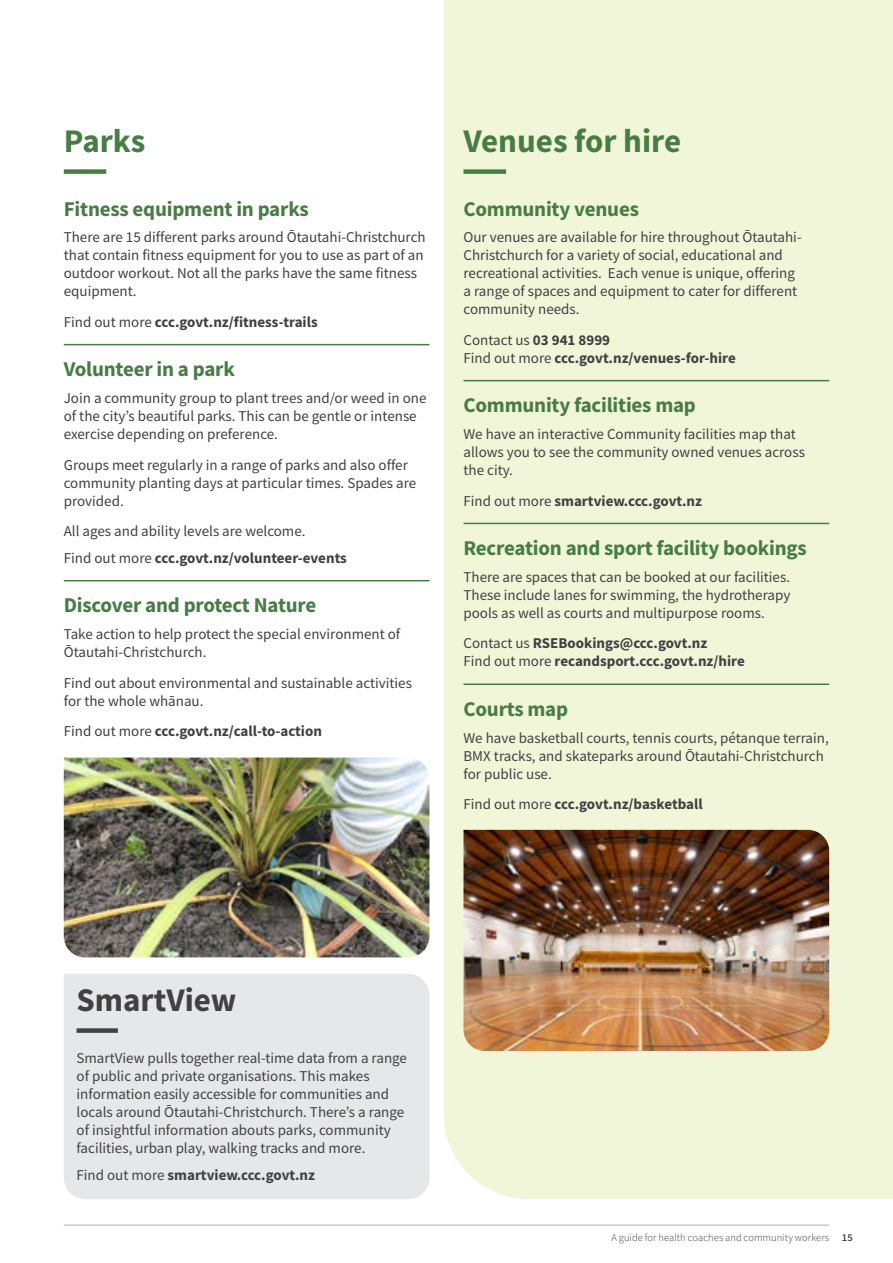
<style>
.page{position:relative;width:893px;height:1263px;background:#fff}
.page>*{position:absolute;margin:0;border:0;box-sizing:border-box;transform-origin:0 0}
.t1{font:700 33px "Source Sans Pro";color:#477d45}
.t2{font:700 33px "Source Sans Pro";color:#414042}
.t3{font:700 21px "Source Sans Pro";letter-spacing:-.01em;color:#477d45}
.t4{font:15px/18px "Source Sans Pro";color:#414042}
.t5{font:700 15px/18px "Source Sans Pro";color:#414042}
.t6{font:300 10.5px "Source Sans Pro";letter-spacing:.005em;color:#414042}
.s1{font-weight:400}
.s2{font-weight:700}
.s3{font-weight:600}
</style>
<div class="page">
<div style="left:444px;top:0;width:449px;height:1199px;background:#f2f6d9"></div>
<div style="left:64px;top:169px;width:42px;height:5px;background:#477d45"></div>
<div style="left:463px;top:169px;width:43px;height:5px;background:#477d45"></div>
<hr style="left:64px;top:344px;width:365px;height:1px;background:#477d45">
<hr style="left:64px;top:580px;width:365px;height:1px;background:#477d45">
<hr style="left:463px;top:380px;width:366px;height:1px;background:#477d45">
<hr style="left:463px;top:523px;width:366px;height:1px;background:#477d45">
<hr style="left:463px;top:683px;width:366px;height:2px;background:#477d45">
<div style="left:64px;top:974px;width:365px;height:225px;background:#e6e7e8"></div>
<div style="left:77px;top:1028px;width:41px;height:5px;background:#414042"></div>
<img style="left:64px;top:757px;width:365px;height:200px">
<img style="left:463px;top:830px;width:366px;height:221px">
<hr style="left:64px;top:1225px;width:765px;height:1px;background:#b1b4b6">
<h1 class="t1" style="left:64px;top:119px;width:83px">Parks</h1>
<h1 class="t1" style="left:463px;top:119px;width:219px">Venues for hire</h1>
<h2 class="t3" style="left:64px;top:194px;width:247px">Fitness equipment in parks</h2>
<p class="t4" style="left:64px;top:228px;width:363px">There are 15 different parks around Ōtautahi-Christchurch that contain fitness equipment for you to use as part of an outdoor workout. Not all the parks have the same fitness equipment.</p>
<p class="t5" style="left:64px;top:313px;width:255px"><span class="s1">Find out more</span> ccc.govt.nz/fitness-trails</p>
<h2 class="t3" style="left:64px;top:355px;width:173px">Volunteer in a park</h2>
<p class="t4" style="left:64px;top:389px;width:364px">Join a community group to plant trees and/or weed in one of the city’s beautiful parks. This can be gentle or intense exercise depending on preference.</p>
<p class="t4" style="left:64px;top:456px;width:354px">Groups meet regularly in a range of parks and also offer community planting days at particular times. Spades are provided.</p>
<p class="t4" style="left:64px;top:518px;width:285px;line-height:26.5px">All ages and ability levels are welcome.<br>Find out more <span class="s2">ccc.govt.nz/volunteer-events</span></p>
<h2 class="t3" style="left:64px;top:591px;width:254px">Discover and protect Nature</h2>
<p class="t4" style="left:64px;top:625px;width:338px">Take action to help protect the special environment of<br>Ōtautahi-Christchurch.</p>
<p class="t4" style="left:64px;top:674px;width:350px">Find out about environmental and sustainable activities for the whole whānau.</p>
<p class="t5" style="left:64px;top:722px;width:260px"><span class="s1">Find out more</span> ccc.govt.nz/call-to-action</p>
<h2 class="t3" style="left:463px;top:194px;width:177px">Community venues</h2>
<p class="t4" style="left:463px;top:228px;width:340px">Our venues are available for hire throughout Ōtautahi-Christchurch for a variety of social, educational and recreational activities. Each venue is unique, offering a range of spaces and equipment to cater for different community needs.</p>
<p class="t5" style="left:463px;top:331px;width:274px"><span class="s1">Contact us</span> 03 941 8999<br><span class="s1">Find out more</span> ccc.govt.nz/venues-for-hire</p>
<h2 class="t3" style="left:463px;top:391px;width:234px">Community facilities map</h2>
<p class="t4" style="left:463px;top:425px;width:343px">We have an interactive Community facilities map that allows you to see the community owned venues across the city.</p>
<p class="t5" style="left:463px;top:491px;width:240px"><span class="s1">Find out more</span> smartview.ccc.govt.nz</p>
<h2 class="t3" style="left:463px;top:534px;width:345px">Recreation and sport facility bookings</h2>
<p class="t4" style="left:463px;top:568px;width:328px;text-align:justify">There are spaces that can be booked at our facilities.<br>These include lanes for swimming, the hydrotherapy pools as well as courts and multipurpose rooms.</p>
<p class="t5" style="left:463px;top:634px;width:283px"><span class="s1">Contact us</span> RSEBookings@ccc.govt.nz<br><span class="s1">Find out more</span> recandsport.ccc.govt.nz/hire</p>
<h2 class="t3" style="left:463px;top:695px;width:106px">Courts map</h2>
<p class="t4" style="left:463px;top:728px;width:367px">We have basketball courts, tennis courts, pétanque terrain,<br>BMX tracks, and skateparks around Ōtautahi-Christchurch for public use.</p>
<p class="t5" style="left:463px;top:795px;width:241px"><span class="s1">Find out more</span> ccc.govt.nz/basketball</p>
<h1 class="t2" style="left:77px;top:978px;width:161px">SmartView</h1>
<p class="t4" style="left:77px;top:1049px;width:332px">SmartView pulls together real-time data from a range of public and private organisations. This makes information easily accessible for communities and locals around Ōtautahi-Christchurch. There’s a range of insightful information abouts parks, community facilities, urban play, walking tracks and more.</p>
<p class="t5" style="left:77px;top:1166px;width:240px"><span class="s1">Find out more</span> smartview.ccc.govt.nz</p>
<p class="t6" style="left:611px;top:1231px;width:243px">A guide for health coaches and community workers <span class="s3">15</span></p>
</div>
